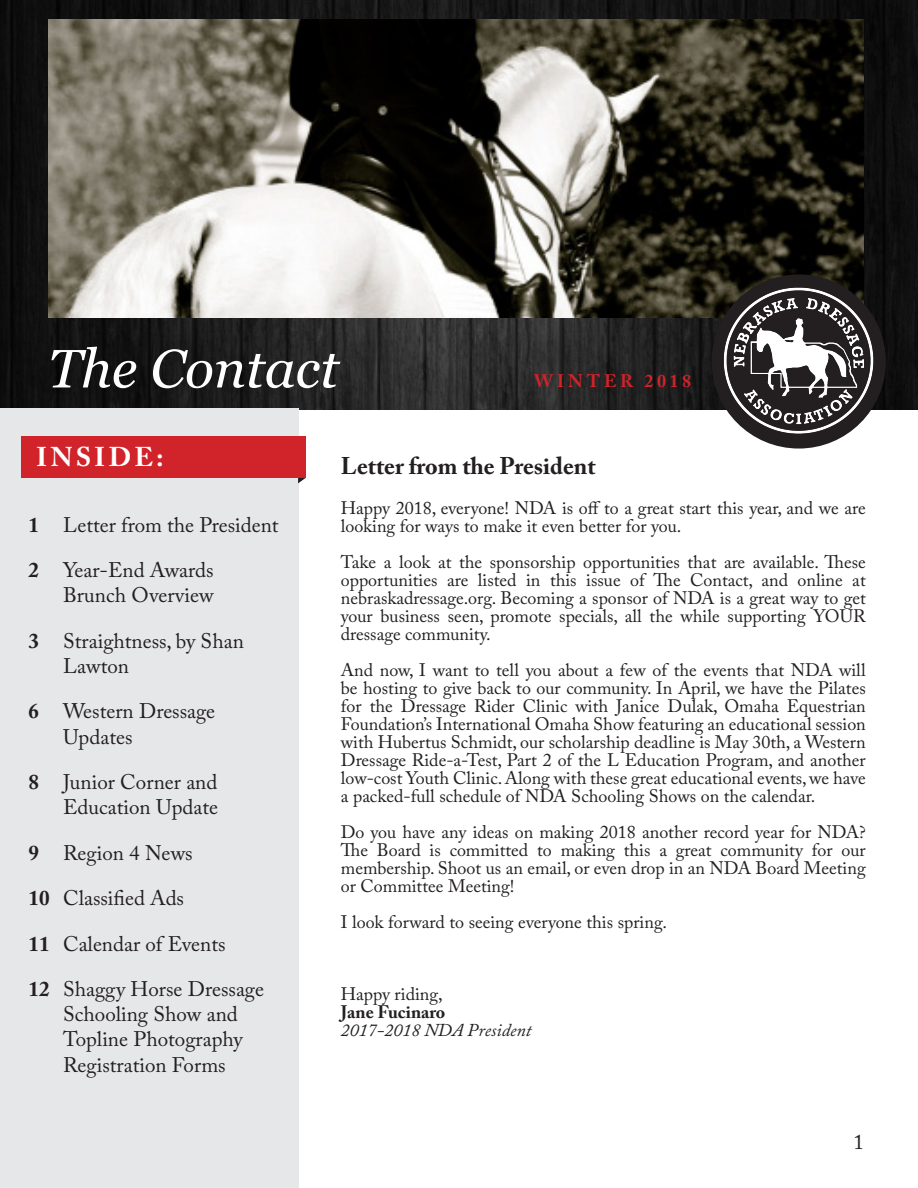
<style>
.page{position:relative;width:918px;height:1188px;background:#fff}
.page>*{position:absolute;margin:0;border:0;box-sizing:border-box;transform-origin:0 0}
.t1{font:italic 54px "Georgia";color:#fff}
.t2{font:700 27px "Adobe Caslon Pro";letter-spacing:.115em;color:#fff}
.t3{font:700 24px "Adobe Caslon Pro";color:#231f20}
.t4{font:21px/25.2px "Adobe Caslon Pro";color:#231f20}
.t5{font:18px/18px "Adobe Caslon Pro";color:#231f20;text-align:justify}
.t6{font:italic 18px "Adobe Caslon Pro";color:#231f20}
.t7{font:700 18px "Adobe Caslon Pro";color:#231f20}
.t8{font:700 18px "Adobe Caslon Pro";letter-spacing:.205em;color:#d1232a}
.s1{font-weight:700}
</style>
<div class="page">
<img style="left:0;top:2px;width:918px;height:408px">
<img style="left:48px;top:19px;width:816px;height:298px">
<div style="left:712px;top:274px;width:174px;height:175px;background:#231f20;border-radius:50%"></div>
<img style="left:723px;top:286px;width:152px;height:150px">
<div style="left:0;top:408px;width:298px;height:780px;background:#e6e7e9"></div>
<div style="left:22px;top:436px;width:284px;height:42px;background:#d1232a"></div>
<svg style="left:298px;top:478px;width:8px;height:5px"></svg>
<p class="t1" style="left:48px;top:335px;width:292px">The Contact</p>
<p class="t8" style="left:534px;top:371px;width:159px">WINTER 2018</p>
<p class="t2" style="left:36px;top:440px;width:129px">INSIDE:</p>
<p class="t3" style="left:341px;top:452px;width:256px">Letter from the President</p>
<p class="t4" style="left:28px;top:512px;width:252px"><span class="s1">1</span> Letter from the President</p>
<p class="t4" style="left:28px;top:557px;width:187px;text-align:right"><span class="s1">2</span> Year-End Awards<br>Brunch Overview</p>
<p class="t4" style="left:63px;top:628px;width:182px;text-indent:-34px"><span class="s1">3</span> Straightness, by Shan<br>Lawton</p>
<p class="t4" style="left:63px;top:699px;width:154px;text-indent:-34px"><span class="s1">6</span> Western Dressage<br>Updates</p>
<p class="t4" style="left:28px;top:769px;width:191px;text-align:right"><span class="s1">8</span> Junior Corner and<br>Education Update</p>
<p class="t4" style="left:28px;top:840px;width:166px"><span class="s1">9</span> Region 4 News</p>
<p class="t4" style="left:28px;top:885px;width:157px"><span class="s1">10</span> Classified Ads</p>
<p class="t4" style="left:28px;top:931px;width:199px"><span class="s1">11</span> Calendar of Events</p>
<p class="t4" style="left:63px;top:976px;width:203px;text-indent:-34px"><span class="s1">12</span> Shaggy Horse Dressage<br>Schooling Show and<br>Topline Photography<br>Registration Forms</p>
<p class="t5" style="left:341px;top:498px;width:526px">Happy 2018, everyone! NDA is off to a great start this year, and we are looking for ways to make it even better for you.</p>
<p class="t5" style="left:341px;top:552px;width:526px">Take a look at the sponsorship opportunities that are available. These opportunities are listed in this issue of The Contact, and online at nebraskadressage.org. Becoming a sponsor of NDA is a great way to get your business seen, promote specials, all the while supporting YOUR dressage community.</p>
<p class="t5" style="left:341px;top:660px;width:526px">And now, I want to tell you about a few of the events that NDA will be hosting to give back to our community. In April, we have the Pilates for the Dressage Rider Clinic with Janice Dulak, Omaha Equestrian Foundation’s International Omaha Show featuring an educational session with Hubertus Schmidt, our scholarship deadline is May 30th, a Western Dressage Ride-a-Test, Part 2 of the L Education Program, and another low-cost Youth Clinic. Along with these great educational events, we have a packed-full schedule of NDA Schooling Shows on the calendar.</p>
<p class="t5" style="left:341px;top:822px;width:526px">Do you have any ideas on making 2018 another record year for NDA?<br>The Board is committed to making this a great community for our membership. Shoot us an email, or even drop in an NDA Board Meeting or Committee Meeting!</p>
<p class="t5" style="left:341px;top:912px;width:328px">I look forward to seeing everyone this spring.</p>
<p class="t5" style="left:341px;top:984px;width:103px">Happy riding,</p>
<p class="t7" style="left:341px;top:1001px;width:106px">Jane Fucinaro</p>
<p class="t6" style="left:341px;top:1019px;width:192px">2017-2018 NDA President</p>
<p class="t4" style="left:854px;top:1130px;width:12px">1</p>
</div>
